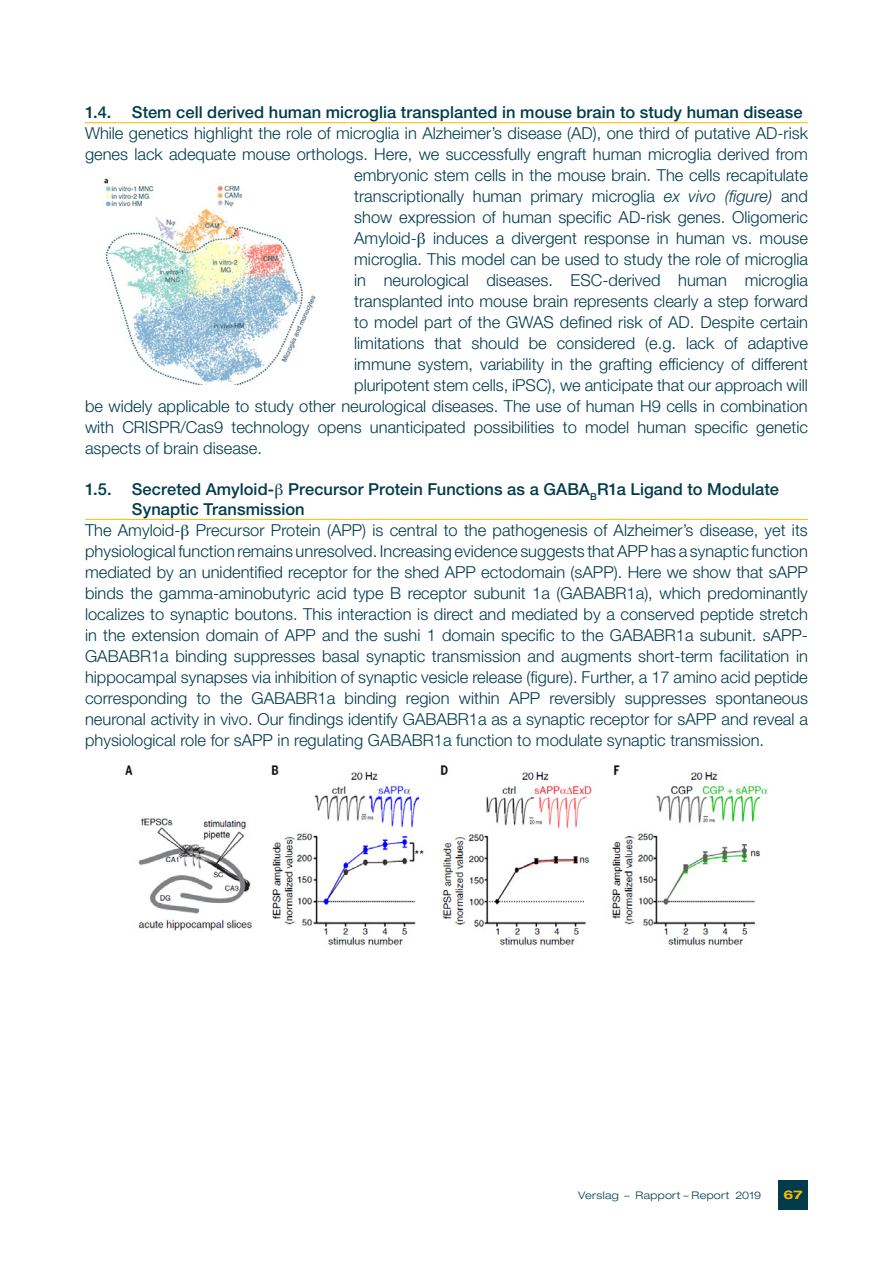
<style>
.page{position:relative;width:893px;height:1263px;background:#fff}
.page>*{position:absolute;margin:0;border:0;box-sizing:border-box;transform-origin:0 0}
.c_body{font:300 16.5px/21px "Helvetica Neue LT Std";color:#003c4b;text-align:justify}
.t1{font:500 16.5px/19.8px "Helvetica Neue LT Std";letter-spacing:.005em;color:#003c4b}
.t2{font:700 expanded 12px "Helvetica Neue LT Std";color:#fabb00}
.t3{font:300 expanded 10.5px "Helvetica Neue LT Std";letter-spacing:.025em;color:#003c4b}
.s1{font-style:italic}
</style>
<div class="page">
<svg style="left:778px;top:1180px;width:30px;height:30px"></svg>
<hr style="left:85px;top:122px;width:723px;height:1px;background:#fabb00">
<hr style="left:85px;top:519px;width:723px;height:1px;background:#fabb00">
<img style="left:124px;top:765px;width:644px;height:184px">
<img style="left:103px;top:178px;width:213px;height:206px">
<p class="t1" style="left:85px;top:102px;width:719px">1.4. Stem cell derived human microglia transplanted in mouse brain to study human disease</p>
<p class="c_body" style="left:85px;top:122px;width:724px">While genetics highlight the role of microglia in Alzheimer’s disease (AD), one third of putative AD-risk</p>
<p class="c_body" style="left:85px;top:143px;width:724px">genes lack adequate mouse orthologs. Here, we successfully engraft human microglia derived from</p>
<p class="c_body" style="left:354px;top:164px;width:455px">embryonic stem cells in the mouse brain. The cells recapitulate</p>
<p class="c_body" style="left:354px;top:185px;width:455px">transcriptionally human primary microglia <span class="s1">ex vivo (figure)</span> and</p>
<p class="c_body" style="left:354px;top:206px;width:455px">show expression of human specific AD-risk genes. Oligomeric</p>
<p class="c_body" style="left:354px;top:227px;width:455px">Amyloid- induces a divergent response in human vs. mouse</p>
<p class="c_body" style="left:354px;top:248px;width:455px">microglia. This model can be used to study the role of microglia</p>
<p class="c_body" style="left:354px;top:269px;width:455px">in neurological diseases. ESC-derived human microglia</p>
<p class="c_body" style="left:354px;top:290px;width:455px">transplanted into mouse brain represents clearly a step forward</p>
<p class="c_body" style="left:354px;top:311px;width:455px">to model part of the GWAS defined risk of AD. Despite certain</p>
<p class="c_body" style="left:354px;top:332px;width:455px">limitations that should be considered (e.g. lack of adaptive</p>
<p class="c_body" style="left:354px;top:353px;width:455px">immune system, variability in the grafting efficiency of different</p>
<p class="c_body" style="left:354px;top:374px;width:455px">pluripotent stem cells, iPSC), we anticipate that our approach will</p>
<p class="c_body" style="left:85px;top:395px;width:724px">be widely applicable to study other neurological diseases. The use of human H9 cells in combination</p>
<p class="c_body" style="left:85px;top:416px;width:724px">with CRISPR/Cas9 technology opens unanticipated possibilities to model human specific genetic</p>
<p class="c_body" style="left:85px;top:437px;width:178px">aspects of brain disease.</p>
<p class="t1" style="left:132px;top:479px;width:649px;text-indent:-47px">1.5. Secreted Amyloid- Precursor Protein Functions as a GABA<sub>B</sub>R1a Ligand to Modulate<br>Synaptic Transmission</p>
<p class="c_body" style="left:85px;top:519px;width:724px">The Amyloid- Precursor Protein (APP) is central to the pathogenesis of Alzheimer’s disease, yet its physiological function remains unresolved. Increasing evidence suggests that APP has a synaptic function mediated by an unidentified receptor for the shed APP ectodomain (sAPP). Here we show that sAPP binds the gamma-aminobutyric acid type B receptor subunit 1a (GABABR1a), which predominantly localizes to synaptic boutons. This interaction is direct and mediated by a conserved peptide stretch in the extension domain of APP and the sushi 1 domain specific to the GABABR1a subunit. sAPP-GABABR1a binding suppresses basal synaptic transmission and augments short-term facilitation in hippocampal synapses via inhibition of synaptic vesicle release (figure). Further, a 17 amino acid peptide corresponding to the GABABR1a binding region within APP reversibly suppresses spontaneous neuronal activity in vivo. Our findings identify GABABR1a as a synaptic receptor for sAPP and reveal a physiological role for sAPP in regulating GABABR1a function to modulate synaptic transmission.</p>
<p class="t3" style="left:578px;top:1189px;width:184px">Verslag – Rapport – Report 2019</p>
<p class="t2" style="left:784px;top:1187px;width:20px">67</p>
</div>
